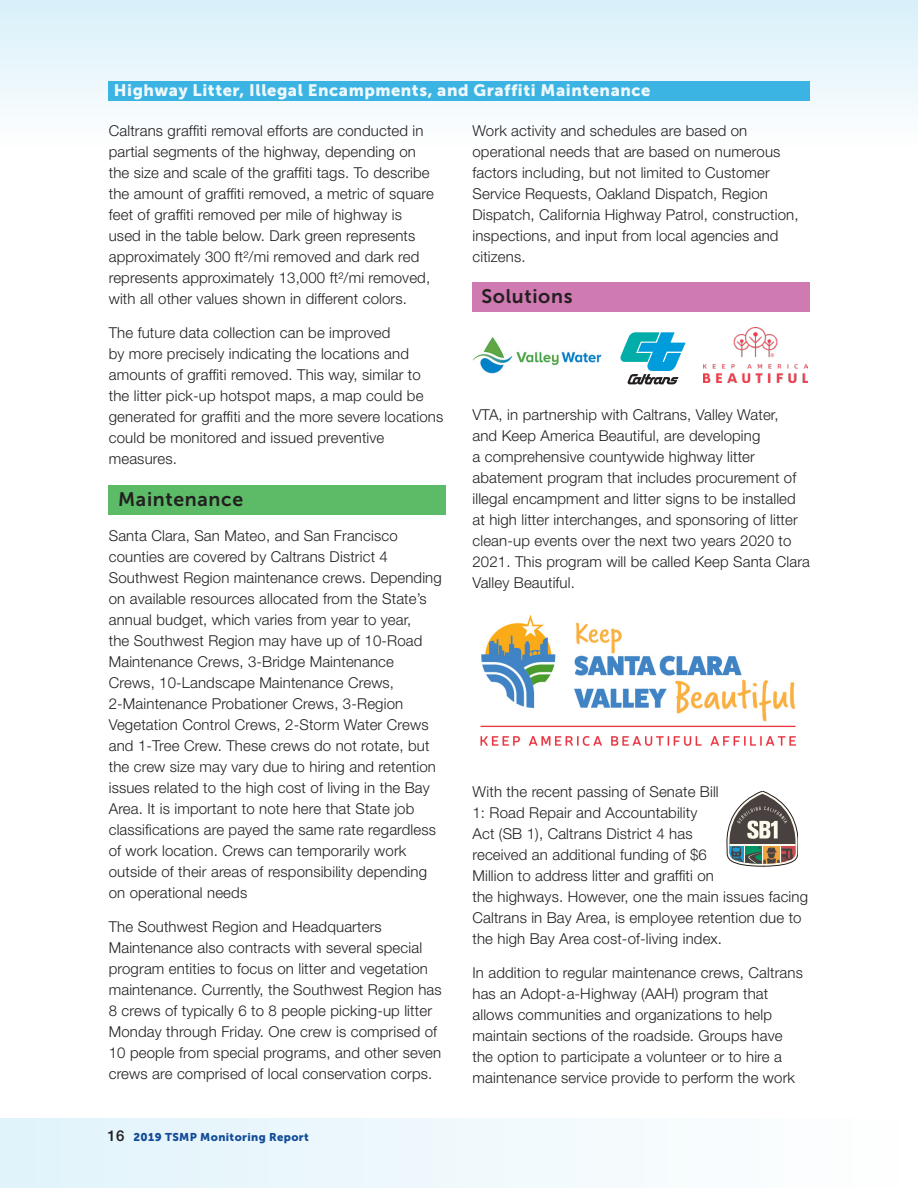
<style>
.page{position:relative;width:918px;height:1188px;background:#fff}
.page>*{position:absolute;margin:0;border:0;box-sizing:border-box;transform-origin:0 0}
.Header_2{font:19.5px "Museo Sans 700";letter-spacing:.035em;color:#231f20}
.t1{font:16.5px "Museo Sans 900";letter-spacing:.035em;color:#fff}
.Paragraph_Style_1{font:300 15px/21px "Helvetica Neue LT Std";letter-spacing:.01em;color:#231f20}
.t2{font:11.25px "Museo Sans 900";letter-spacing:.035em;color:#124c98}
.s1{font-family:"Helvetica Neue LT Std";font-weight:500;font-size:15px;color:#231f20}
</style>
<div class="page">
<div style="left:108px;top:485px;width:337px;height:29px;background:#5bbb67"></div>
<svg style="left:727px;top:791px;width:71px;height:75px"></svg>
<div style="left:473px;top:282px;width:337px;height:30px;background:#d07ab2"></div>
<svg style="left:620px;top:332px;width:66px;height:52px"></svg>
<img style="left:472px;top:337px;width:129px;height:36px">
<img style="left:704px;top:327px;width:103px;height:56px">
<img style="left:480px;top:615px;width:316px;height:131px">
<div style="left:0;top:1118px;width:918px;height:70px;background:linear-gradient(to right,#e1f3fa,#fffffe)"></div>
<svg style="left:0;top:0;width:918px;height:110px;background:#ccebf7"></svg>
<p class="t1" style="left:114px;top:81px;width:538px">Highway Litter, Illegal Encampments, and Graffiti Maintenance</p>
<p class="Paragraph_Style_1" style="left:109px;top:120px;width:327px">Caltrans graffiti removal efforts are conducted in partial segments of the highway, depending on the size and scale of the graffiti tags. To describe the amount of graffiti removed, a metric of square feet of graffiti removed per mile of highway is used in the table below. Dark green represents approximately 300 ft2/mi removed and dark red represents approximately 13,000 ft2/mi removed, with all other values shown in different colors.</p>
<p class="Paragraph_Style_1" style="left:109px;top:322px;width:336px">The future data collection can be improved<br>by more precisely indicating the locations and amounts of graffiti removed. This way, similar to the litter pick-up hotspot maps, a map could be generated for graffiti and the more severe locations could be monitored and issued preventive measures.</p>
<h2 class="Header_2" style="left:118px;top:488px;width:127px">Maintenance</h2>
<p class="Paragraph_Style_1" style="left:109px;top:525px;width:335px">Santa Clara, San Mateo, and San Francisco counties are covered by Caltrans District 4<br>Southwest Region maintenance crews. Depending on available resources allocated from the State’s annual budget, which varies from year to year,<br>the Southwest Region may have up of 10-Road Maintenance Crews, 3-Bridge Maintenance Crews, 10-Landscape Maintenance Crews, 2-Maintenance Probationer Crews, 3-Region Vegetation Control Crews, 2-Storm Water Crews and 1-Tree Crew. These crews do not rotate, but the crew size may vary due to hiring and retention issues related to the high cost of living in the Bay Area. It is important to note here that State job classifications are payed the same rate regardless of work location. Crews can temporarily work outside of their areas of responsibility depending on operational needs</p>
<p class="Paragraph_Style_1" style="left:109px;top:916px;width:334px">The Southwest Region and Headquarters Maintenance also contracts with several special program entities to focus on litter and vegetation maintenance. Currently, the Southwest Region has 8 crews of typically 6 to 8 people picking-up litter Monday through Friday. One crew is comprised of 10 people from special programs, and other seven crews are comprised of local conservation corps.</p>
<p class="t2" style="left:107px;top:1131px;width:203px"><span class="s1">16</span> 2019 TSMP Monitoring Report</p>
<p class="Paragraph_Style_1" style="left:472px;top:120px;width:328px">Work activity and schedules are based on operational needs that are based on numerous factors including, but not limited to Customer Service Requests, Oakland Dispatch, Region Dispatch, California Highway Patrol, construction, inspections, and input from local agencies and citizens.</p>
<h2 class="Header_2" style="left:481px;top:286px;width:93px">Solutions</h2>
<p class="Paragraph_Style_1" style="left:472px;top:404px;width:339px">VTA, in partnership with Caltrans, Valley Water,<br>and Keep America Beautiful, are developing<br>a comprehensive countywide highway litter abatement program that includes procurement of illegal encampment and litter signs to be installed at high litter interchanges, and sponsoring of litter clean-up events over the next two years 2020 to 2021. This program will be called Keep Santa Clara</p>
<p class="Paragraph_Style_1" style="left:472px;top:572px;width:104px">Valley Beautiful.</p>
<p class="Paragraph_Style_1" style="left:472px;top:781px;width:337px">With the recent passing of Senate Bill<br>1: Road Repair and Accountability<br>Act (SB 1), Caltrans District 4 has<br>received an additional funding of $6<br>Million to address litter and graffiti on<br>the highways. However, one the main issues facing Caltrans in Bay Area, is employee retention due to the high Bay Area cost-of-living index.</p>
<p class="Paragraph_Style_1" style="left:472px;top:962px;width:332px">In addition to regular maintenance crews, Caltrans has an Adopt-a-Highway (AAH) program that allows communities and organizations to help maintain sections of the roadside. Groups have the option to participate a volunteer or to hire a maintenance service provide to perform the work</p>
</div>
